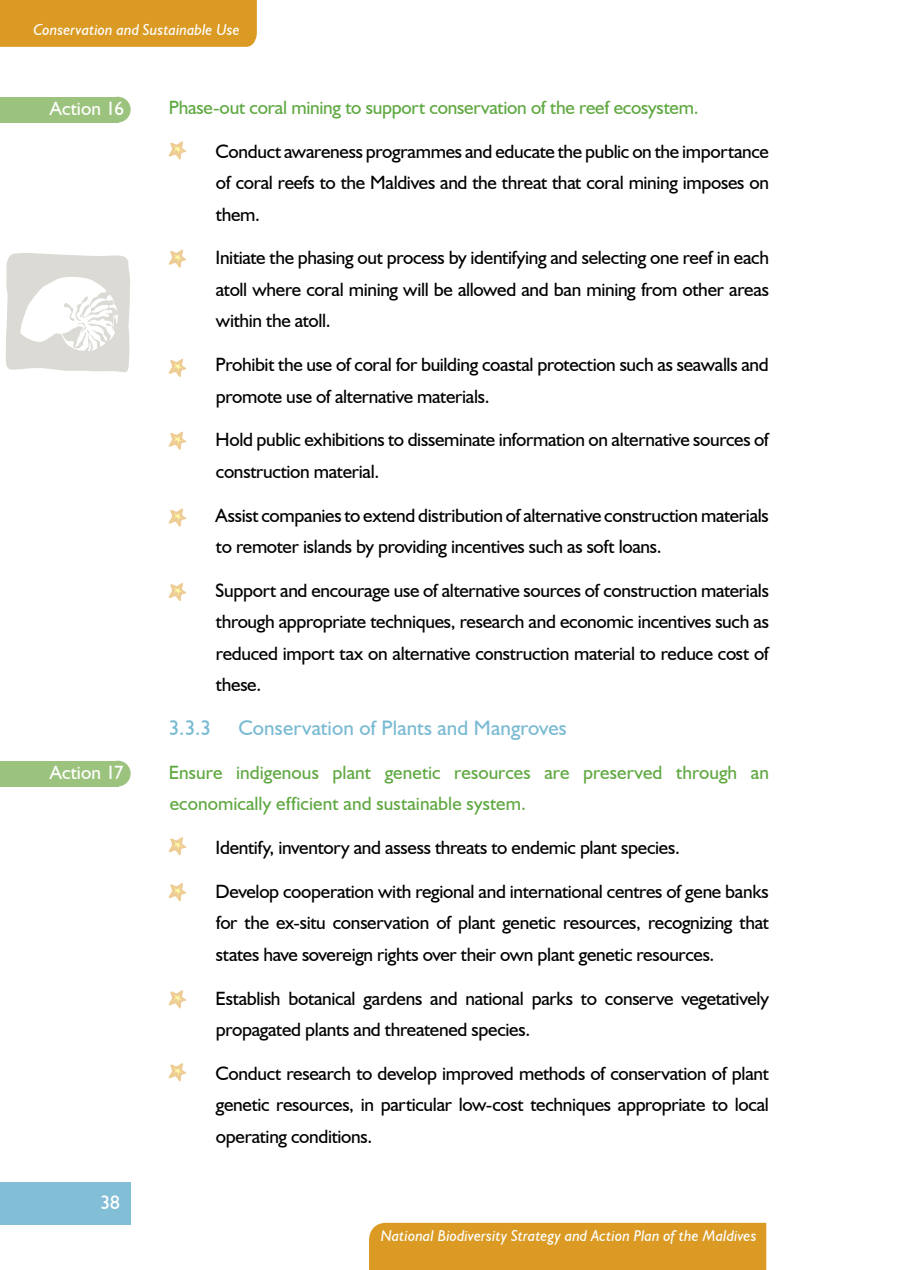
<style>
.page{position:relative;width:898px;height:1270px;background:#fff}
.page>*{position:absolute;margin:0;border:0;box-sizing:border-box;transform-origin:0 0}
.t1{font:21px "Humanist 521 BT";letter-spacing:.005em;color:#79bad3}
.starfish{font:19.25px/31.5px "Humanist 521 BT";letter-spacing:-.015em;color:#000;text-align:justify}
.t2{font:19.25px/31.5px "Humanist 521 BT";color:#5fa841}
.t3{font:19.25px "Humanist 521 BT";color:#fff}
.t4{font:italic 15.75px "Humanist 521 BT";letter-spacing:.005em;color:#fff}
</style>
<div class="page">
<div style="left:369px;top:1223px;width:397px;height:47px;background:#da9a23"></div>
<div style="left:0;top:1182px;width:131px;height:43px;background:#82bed5"></div>
<div style="left:105px;top:97px;width:26px;height:25px;background:#9bc37e;border-radius:50%"></div>
<div style="left:0;top:97px;width:118px;height:25px;background:#9bc37e"></div>
<div style="left:105px;top:761px;width:26px;height:25px;background:#9bc37e;border-radius:50%"></div>
<div style="left:0;top:761px;width:118px;height:25px;background:#9bc37e"></div>
<div style="left:0;top:0;width:257px;height:47px;background:#da9a23"></div>
<svg style="left:5px;top:253px;width:125px;height:119px"></svg>
<svg style="left:168px;top:141px;width:19px;height:19px"></svg>
<svg style="left:168px;top:249px;width:19px;height:19px"></svg>
<svg style="left:168px;top:358px;width:19px;height:19px"></svg>
<svg style="left:168px;top:431px;width:19px;height:19px"></svg>
<svg style="left:168px;top:508px;width:19px;height:19px"></svg>
<svg style="left:168px;top:583px;width:19px;height:18px"></svg>
<svg style="left:168px;top:837px;width:19px;height:19px"></svg>
<svg style="left:168px;top:883px;width:19px;height:19px"></svg>
<svg style="left:168px;top:990px;width:19px;height:19px"></svg>
<svg style="left:168px;top:1063px;width:19px;height:19px"></svg>
<p class="t4" style="left:33px;top:20px;width:208px">Conservation and Sustainable Use</p>
<p class="t3" style="left:50px;top:97px;width:76px">Action 16</p>
<p class="t3" style="left:50px;top:761px;width:75px">Action 17</p>
<p class="t3" style="left:101px;top:1191px;width:21px">38</p>
<p class="t2" style="left:169px;top:91px;width:531px">Phase-out coral mining to support conservation of the reef ecosystem.</p>
<p class="starfish" style="left:216px;top:135px;width:555px">Conduct awareness programmes and educate the public on the importance of coral reefs to the Maldives and the threat that coral mining imposes on them.</p>
<p class="starfish" style="left:216px;top:242px;width:555px">Initiate the phasing out process by identifying and selecting one reef in each atoll where coral mining will be allowed and ban mining from other areas within the atoll.</p>
<p class="starfish" style="left:216px;top:348px;width:555px">Prohibit the use of coral for building coastal protection such as seawalls and promote use of alternative materials.</p>
<p class="starfish" style="left:216px;top:424px;width:555px">Hold public exhibitions to disseminate information on alternative sources of construction material.</p>
<p class="starfish" style="left:216px;top:499px;width:555px">Assist companies to extend distribution of alternative construction materials to remoter islands by providing incentives such as soft loans.</p>
<p class="starfish" style="left:216px;top:574px;width:555px">Support and encourage use of alternative sources of construction materials through appropriate techniques, research and economic incentives such as reduced import tax on alternative construction material to reduce cost of these.</p>
<p class="t1" style="left:169px;top:715px;width:44px">3.3.3</p>
<p class="t1" style="left:238px;top:715px;width:330px">Conservation of Plants and Mangroves</p>
<p class="t2" style="left:169px;top:756px;width:602px">Ensure indigenous plant genetic resources are preserved through an economically efficient and sustainable system.</p>
<p class="starfish" style="left:216px;top:831px;width:466px">Identify, inventory and assess threats to endemic plant species.</p>
<p class="starfish" style="left:216px;top:875px;width:555px">Develop cooperation with regional and international centres of gene banks for the ex-situ conservation of plant genetic resources, recognizing that states have sovereign rights over their own plant genetic resources.</p>
<p class="starfish" style="left:216px;top:982px;width:555px">Establish botanical gardens and national parks to conserve vegetatively propagated plants and threatened species.</p>
<p class="starfish" style="left:216px;top:1057px;width:555px">Conduct research to develop improved methods of conservation of plant genetic resources, in particular low-cost techniques appropriate to local operating conditions.</p>
<p class="t4" style="left:381px;top:1226px;width:377px">National Biodiversity Strategy and Action Plan of the Maldives</p>
</div>
